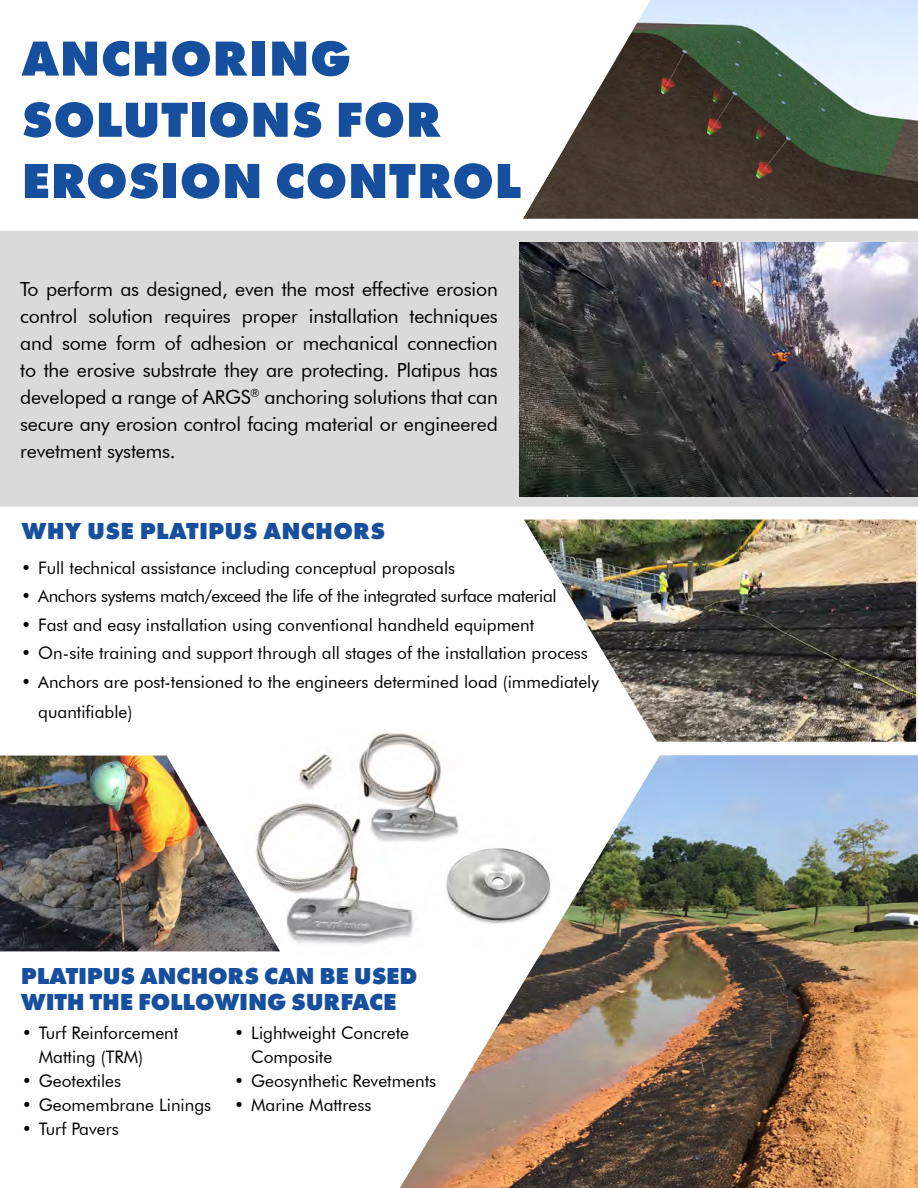
<style>
.page{position:relative;width:918px;height:1188px;background:#fff}
.page>*{position:absolute;margin:0;border:0;box-sizing:border-box;transform-origin:0 0}
.t1{font:800 51px/61.2px "Futura PT";letter-spacing:.01em;color:#154f9e}
.t2{font:800 24px/25.8px "Futura PT";letter-spacing:-.01em;color:#154f9e}
.t3{font:800 24px "Futura PT";letter-spacing:.01em;color:#154f9e}
.t4{font:19.5px/27px "Futura BT";letter-spacing:-.01em;color:#000;text-align:justify}
.t5{font:17.25px/24px "Futura BT";color:#000}
.t6{font:17.25px "Futura BT";letter-spacing:-.02em;color:#000}
</style>
<div class="page">
<img style="left:240px;top:733px;width:177px;height:219px">
<img style="left:524px;top:519px;width:394px;height:216px">
<svg style="left:523px;top:0;width:395px;height:219px"></svg>
<img style="left:0;top:756px;width:280px;height:195px">
<img style="left:361px;top:735px;width:557px;height:453px">
<div style="left:0;top:231px;width:918px;height:276px;background:#dadada"></div>
<img style="left:519px;top:242px;width:399px;height:255px">
<p class="t1" style="left:22px;top:27px;width:331px">ANCHORING</p>
<p class="t1" style="left:22px;top:88px;width:501px">SOLUTIONS FOR<br>EROSION CONTROL</p>
<p class="t4" style="left:20px;top:275px;width:479px">To perform as designed, even the most effective erosion control solution requires proper installation techniques and some form of adhesion or mechanical connection to the erosive substrate they are protecting. Platipus has developed a range of ARGS<sup>®</sup> anchoring solutions that can secure any erosion control facing material or engineered revetment systems.</p>
<p class="t3" style="left:21px;top:516px;width:366px">WHY USE PLATIPUS ANCHORS</p>
<p class="t5" style="left:21px;top:556px;width:436px">• Full technical assistance including conceptual proposals</p>
<p class="t6" style="left:21px;top:586px;width:537px">• Anchors systems match/exceed the life of the integrated surface material</p>
<p class="t5" style="left:21px;top:613px;width:515px">• Fast and easy installation using conventional handheld equipment</p>
<p class="t5" style="left:21px;top:641px;width:568px">• On-site training and support through all stages of the installation process</p>
<p class="t5" style="left:38px;top:667px;width:562px;line-height:30px;text-indent:-17px">• Anchors are post-tensioned to the engineers determined load (immediately quantifiable)</p>
<p class="t2" style="left:21px;top:963px;width:398px">PLATIPUS ANCHORS CAN BE USED<br>WITH THE FOLLOWING SURFACE</p>
<p class="t5" style="left:39px;top:1021px;width:141px;text-indent:-17px">• Turf Reinforcement<br>Matting (TRM)</p>
<p class="t5" style="left:22px;top:1069px;width:101px">• Geotextiles</p>
<p class="t5" style="left:22px;top:1093px;width:191px">• Geomembrane Linings</p>
<p class="t5" style="left:22px;top:1117px;width:98px">• Turf Pavers</p>
<p class="t5" style="left:251px;top:1021px;width:159px;text-indent:-17px">• Lightweight Concrete<br>Composite</p>
<p class="t5" style="left:234px;top:1069px;width:204px">• Geosynthetic Revetments</p>
<p class="t5" style="left:234px;top:1093px;width:139px">• Marine Mattress</p>
</div>
